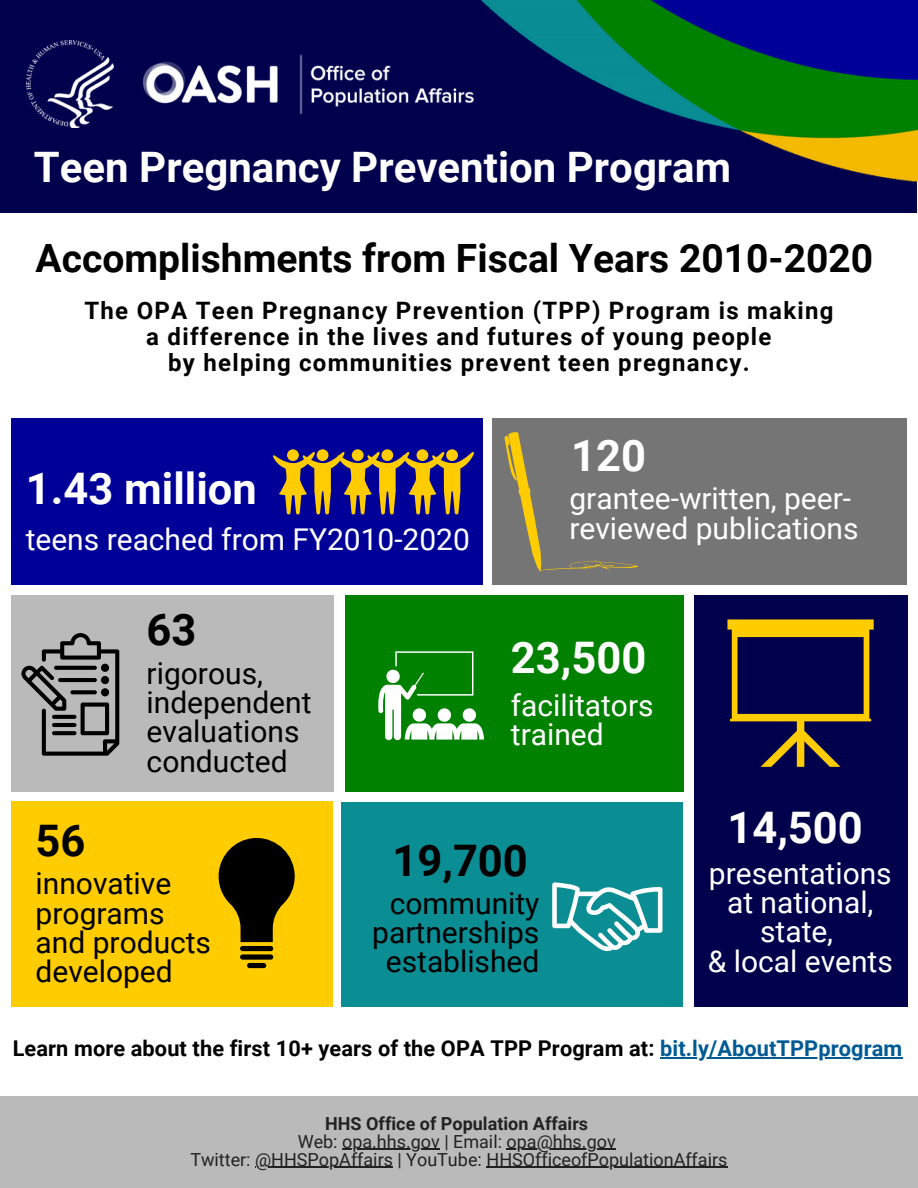
<style>
.page{position:relative;width:918px;height:1188px;background:#fff}
.page>*{position:absolute;margin:0;border:0;box-sizing:border-box;transform-origin:0 0}
.t1{font:700 43.5px "Roboto";color:#fff}
.t2{font:700 43.5px "Roboto";color:#000}
.t3{font:700 42px "Roboto";color:#fff}
.t4{font:700 39px "Roboto";color:#000}
.t5{font:30px/29.2px "Roboto";color:#fff}
.t6{font:30px/29.2px "Roboto";color:#000}
.t7{font:700 24px/25.8px "Roboto";letter-spacing:.05em;color:#000;text-align:center}
.t8{font:700 21.75px "Roboto";letter-spacing:.005em;color:#000}
.t9{font:18px/18px "Roboto";color:#222;text-align:center}
.t10{font:700 18px "Roboto";color:#222}
.s1{color:#005a93}
</style>
<div class="page">
<div style="left:0;top:1096px;width:918px;height:92px;background:#bababa"></div>
<div style="left:0;top:0;width:917px;height:213px;background:#00004d"></div>
<img style="left:481px;top:0;width:437px;height:182px">
<div style="left:11px;top:801px;width:322px;height:205px;background:#fc0"></div>
<div style="left:694px;top:595px;width:213px;height:412px;background:#00004d"></div>
<div style="left:342px;top:802px;width:341px;height:204px;background:#0b8d94"></div>
<div style="left:11px;top:595px;width:322px;height:197px;background:#bababa"></div>
<div style="left:492px;top:419px;width:415px;height:166px;background:#757575"></div>
<div style="left:345px;top:595px;width:339px;height:197px;background:#008100"></div>
<div style="left:11px;top:419px;width:472px;height:166px;background:#009"></div>
<svg style="left:218px;top:838px;width:77px;height:104px"></svg>
<div style="left:240px;top:946px;width:33px;height:5px;background:#000;border-radius:3px"></div>
<div style="left:240px;top:954px;width:33px;height:6px;background:#000;border-radius:3px"></div>
<div style="left:247px;top:963px;width:19px;height:5px;background:#000;border-radius:3px"></div>
<svg style="left:552px;top:882px;width:110px;height:69px"></svg>
<svg style="left:727px;top:619px;width:147px;height:148px"></svg>
<svg style="left:378px;top:651px;width:106px;height:89px"></svg>
<svg style="left:446px;top:449px;width:12px;height:12px"></svg>
<svg style="left:287px;top:449px;width:12px;height:12px"></svg>
<svg style="left:317px;top:449px;width:11px;height:12px"></svg>
<svg style="left:352px;top:449px;width:12px;height:12px"></svg>
<svg style="left:417px;top:449px;width:11px;height:12px"></svg>
<svg style="left:381px;top:449px;width:12px;height:12px"></svg>
<svg style="left:273px;top:452px;width:201px;height:63px"></svg>
<svg style="left:22px;top:633px;width:97px;height:123px"></svg>
<svg style="left:52px;top:715px;width:24px;height:4px"></svg>
<hr style="left:52px;top:723px;width:24px;height:4px;background:#000;border-radius:2px">
<svg style="left:70px;top:690px;width:27px;height:4px"></svg>
<svg style="left:52px;top:731px;width:24px;height:4px"></svg>
<svg style="left:54px;top:666px;width:43px;height:4px"></svg>
<hr style="left:58px;top:678px;width:39px;height:4px;background:#000;border-radius:2px">
<svg style="left:504px;top:432px;width:134px;height:139px"></svg>
<hr style="left:660px;top:1057px;width:242px;height:2px;background:#005a93">
<hr style="left:342px;top:1149px;width:98px;height:1px;background:#222">
<hr style="left:507px;top:1149px;width:109px;height:1px;background:#222">
<hr style="left:255px;top:1167px;width:138px;height:1px;background:#222">
<hr style="left:487px;top:1167px;width:241px;height:1px;background:#222">
<img style="left:27px;top:40px;width:446px;height:87px">
<h1 class="t3" style="left:34px;top:138px;width:699px">Teen Pregnancy Prevention Program</h1>
<h1 class="t4" style="left:36px;top:231px;width:839px">Accomplishments from Fiscal Years 2010-2020</h1>
<p class="t7" style="left:85px;top:297px;width:750px">The OPA Teen Pregnancy Prevention (TPP) Program is making a difference in the lives and futures of young people<br>by helping communities prevent teen pregnancy.</p>
<p class="t1" style="left:26px;top:458px;width:233px">1.43 million</p>
<p class="t5" style="left:26px;top:525px;width:446px">teens reached from FY2010-2020</p>
<p class="t2" style="left:147px;top:599px;width:51px">63</p>
<p class="t6" style="left:147px;top:659px;width:166px">rigorous, independent evaluations conducted</p>
<p class="t1" style="left:571px;top:425px;width:76px">120</p>
<p class="t5" style="left:569px;top:485px;width:291px">grantee-written, peer&shy;reviewed publications</p>
<p class="t1" style="left:511px;top:627px;width:137px">23,500</p>
<p class="t5" style="left:511px;top:691px;width:144px">facilitators trained</p>
<p class="t2" style="left:36px;top:810px;width:51px">56</p>
<p class="t6" style="left:36px;top:870px;width:177px">innovative programs and products developed</p>
<p class="t2" style="left:392px;top:830px;width:137px">19,700</p>
<p class="t6" style="left:372px;top:889px;width:169px;text-align:center">community partnerships established</p>
<p class="t1" style="left:727px;top:797px;width:137px">14,500</p>
<p class="t5" style="left:708px;top:859px;width:187px;text-align:center">presentations at national, state,<br>&amp; local events</p>
<p class="t8" style="left:13px;top:1033px;width:891px">Learn more about the first 10+ years of the OPA TPP Program at: <span class="s1">bit.ly/AboutTPPprogram</span></p>
<p class="t10" style="left:325px;top:1111px;width:265px">HHS Office of Population Affairs</p>
<p class="t9" style="left:190px;top:1133px;width:539px">Web: opa.hhs.gov | Email: opa@hhs.gov<br>Twitter: @HHSPopAffairs | YouTube: HHSOfficeofPopulationAffairs</p>
</div>
